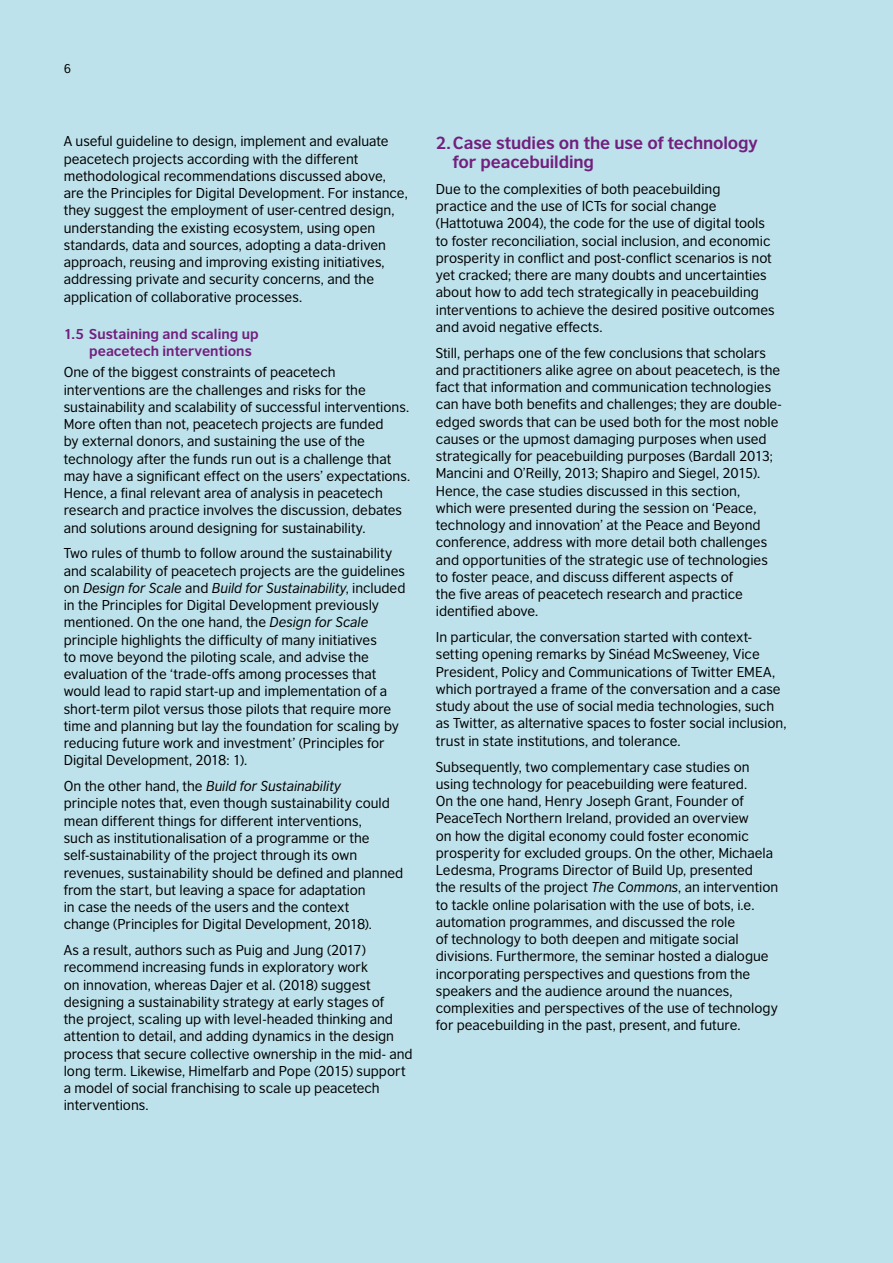
<style>
.page{position:relative;width:893px;height:1263px;background:#bee2eb}
.page>*{position:absolute;margin:0;border:0;box-sizing:border-box;transform-origin:0 0}
.t1{font:700 16.5px/19.5px "British Council Sans";letter-spacing:-.01em;color:#72207e}
.t2{font:13.5px/17.2px "British Council Sans";color:#000}
.t3{font:700 13.5px/16.5px "British Council Sans";color:#72207e}
.t4{font:12px "British Council Sans";color:#000}
.s1{font-style:italic}
</style>
<div class="page">
<p class="t4" style="left:64px;top:58px;width:9px">6</p>
<p class="t2" style="left:64px;top:131px;width:345px">A useful guideline to design, implement and evaluate peacetech projects according with the different methodological recommendations discussed above, are the Principles for Digital Development. For instance, they suggest the employment of user-centred design, understanding the existing ecosystem, using open standards, data and sources, adopting a data-driven approach, reusing and improving existing initiatives, addressing private and security concerns, and the application of collaborative processes.</p>
<p class="t3" style="left:89px;top:325px;width:171px;text-indent:-26px">1.5 Sustaining and scaling up peacetech interventions</p>
<p class="t2" style="left:64px;top:363px;width:348px">One of the biggest constraints of peacetech interventions are the challenges and risks for the sustainability and scalability of successful interventions.<br>More often than not, peacetech projects are funded<br>by external donors, and sustaining the use of the technology after the funds run out is a challenge that may have a significant effect on the users’ expectations.<br>Hence, a final relevant area of analysis in peacetech research and practice involves the discussion, debates and solutions around designing for sustainability.</p>
<p class="t2" style="left:64px;top:544px;width:343px">Two rules of thumb to follow around the sustainability and scalability of peacetech projects are the guidelines on <span class="s1">Design for Scale</span> and <span class="s1">Build for Sustainability</span>, included in the Principles for Digital Development previously mentioned. On the one hand, the <span class="s1">Design for Scale </span>principle highlights the difficulty of many initiatives<br>to move beyond the piloting scale, and advise the evaluation of the ‘trade-offs among processes that would lead to rapid start-up and implementation of a short-term pilot versus those pilots that require more time and planning but lay the foundation for scaling by reducing future work and investment’ (Principles for Digital Development, 2018: 1).</p>
<p class="t2" style="left:64px;top:776px;width:341px">On the other hand, the <span class="s1">Build for Sustainability<br></span>principle notes that, even though sustainability could mean different things for different interventions,<br>such as institutionalisation of a programme or the self-sustainability of the project through its own revenues, sustainability should be defined and planned from the start, but leaving a space for adaptation<br>in case the needs of the users and the context<br>change (Principles for Digital Development, 2018).</p>
<p class="t2" style="left:64px;top:940px;width:350px">As a result, authors such as Puig and Jung (2017) recommend increasing funds in exploratory work<br>on innovation, whereas Dajer et al. (2018) suggest designing a sustainability strategy at early stages of<br>the project, scaling up with level-headed thinking and attention to detail, and adding dynamics in the design process that secure collective ownership in the mid- and long term. Likewise, Himelfarb and Pope (2015) support a model of social franchising to scale up peacetech interventions.</p>
<p class="t1" style="left:453px;top:131px;width:306px;text-indent:-17px">2.Case studies on the use of technology for peacebuilding</p>
<p class="t2" style="left:436px;top:179px;width:340px">Due to the complexities of both peacebuilding practice and the use of ICTs for social change (Hattotuwa 2004), the code for the use of digital tools to foster reconciliation, social inclusion, and economic prosperity in conflict and post-conflict scenarios is not yet cracked; there are many doubts and uncertainties about how to add tech strategically in peacebuilding interventions to achieve the desired positive outcomes and avoid negative effects.</p>
<p class="t2" style="left:436px;top:343px;width:347px">Still, perhaps one of the few conclusions that scholars and practitioners alike agree on about peacetech, is the fact that information and communication technologies can have both benefits and challenges; they are double&shy;edged swords that can be used both for the most noble causes or the upmost damaging purposes when used strategically for peacebuilding purposes (Bardall 2013; Mancini and O’Reilly, 2013; Shapiro and Siegel, 2015).<br>Hence, the case studies discussed in this section,<br>which were presented during the session on ‘Peace, technology and innovation’ at the Peace and Beyond conference, address with more detail both challenges and opportunities of the strategic use of technologies to foster peace, and discuss different aspects of<br>the five areas of peacetech research and practice identified above.</p>
<p class="t2" style="left:436px;top:627px;width:352px">In particular, the conversation started with context&shy;setting opening remarks by Sinéad McSweeney, Vice President, Policy and Communications of Twitter EMEA, which portrayed a frame of the conversation and a case study about the use of social media technologies, such as Twitter, as alternative spaces to foster social inclusion, trust in state institutions, and tolerance.</p>
<p class="t2" style="left:436px;top:757px;width:344px">Subsequently, two complementary case studies on using technology for peacebuilding were featured.<br>On the one hand, Henry Joseph Grant, Founder of PeaceTech Northern Ireland, provided an overview<br>on how the digital economy could foster economic prosperity for excluded groups. On the other, Michaela Ledesma, Programs Director of Build Up, presented<br>the results of the project <span class="s1">The Commons</span>, an intervention to tackle online polarisation with the use of bots, i.e. automation programmes, and discussed the role<br>of technology to both deepen and mitigate social divisions. Furthermore, the seminar hosted a dialogue incorporating perspectives and questions from the speakers and the audience around the nuances, complexities and perspectives of the use of technology for peacebuilding in the past, present, and future.</p>
</div>
